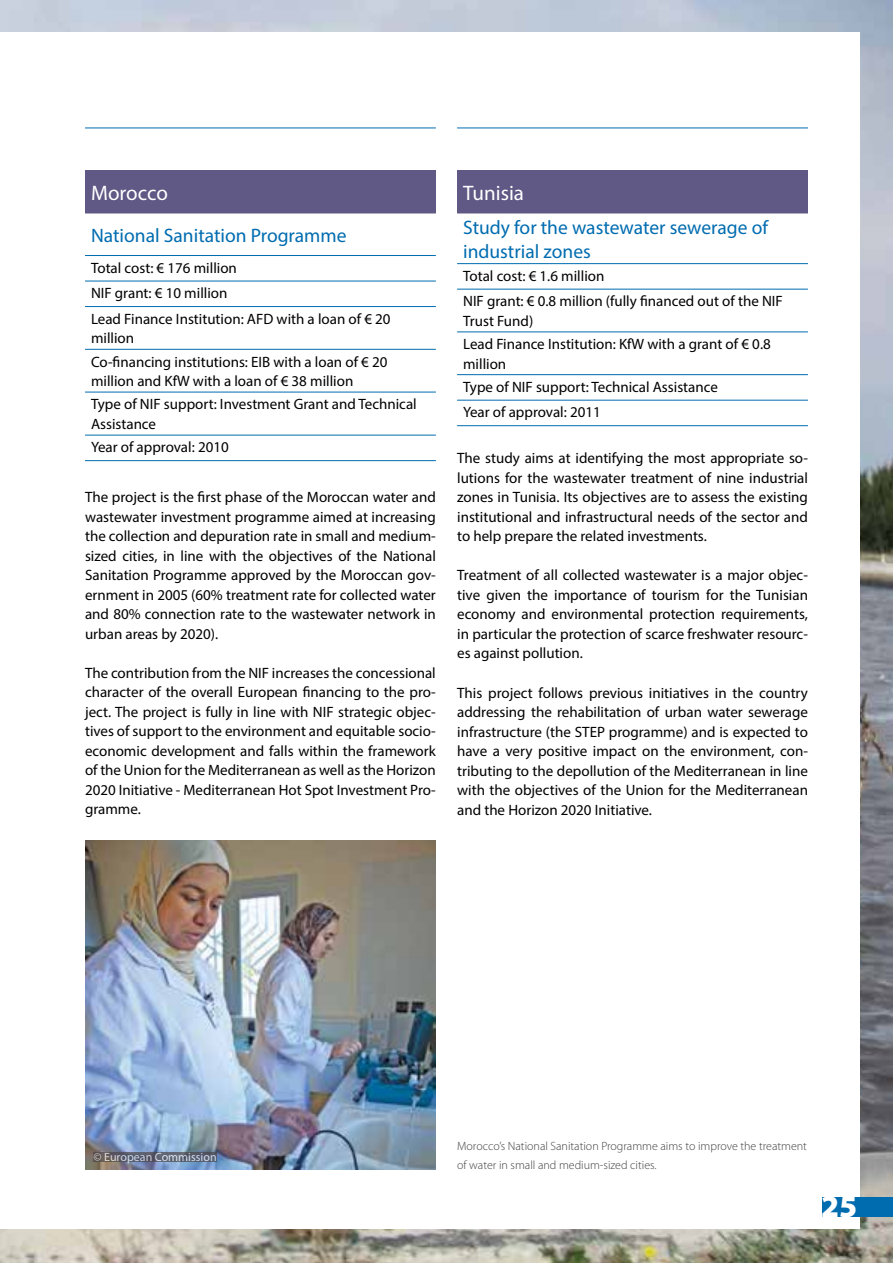
<style>
.page{position:relative;width:893px;height:1263px;background:#fff}
.page>*{position:absolute;margin:0;border:0;box-sizing:border-box;transform-origin:0 0}
.t1{font:900 31.5px "Myriad Pro";color:#fff}
.t2{font:21px "Myriad Pro";color:#fff}
.t3{font:19.5px/24px "Myriad Pro";color:#006cb0}
.t4{font:15px/19.5px "Myriad Pro";color:#000}
.t5{font:300 12px/19.5px "Myriad Pro";color:#414042}
.t6{font:12px "Myriad Pro";color:#fff}
</style>
<div class="page">
<img style="left:0;top:0;width:893px;height:1263px">
<div style="left:0;top:32px;width:859px;height:1197px;background:#fff"></div>
<div style="left:822px;top:1197px;width:71px;height:19px;background:#006cb0"></div>
<div style="left:85px;top:170px;width:351px;height:43px;background:#605885"></div>
<hr style="left:85px;top:213px;width:351px;height:1px;background:#605885">
<hr style="left:85px;top:128px;width:351px;height:1px;background:#006cb0">
<hr style="left:85px;top:255px;width:351px;height:1px;background:#006cb0">
<hr style="left:85px;top:281px;width:351px;height:1px;background:#006cb0">
<hr style="left:85px;top:306px;width:351px;height:1px;background:#006cb0">
<hr style="left:85px;top:349px;width:351px;height:1px;background:#006cb0">
<hr style="left:85px;top:392px;width:351px;height:1px;background:#006cb0">
<hr style="left:85px;top:435px;width:351px;height:1px;background:#006cb0">
<hr style="left:85px;top:460px;width:351px;height:1px;background:#006cb0">
<div style="left:457px;top:170px;width:351px;height:43px;background:#605885"></div>
<hr style="left:457px;top:213px;width:351px;height:1px;background:#605885">
<hr style="left:457px;top:128px;width:351px;height:1px;background:#006cb0">
<hr style="left:457px;top:263px;width:351px;height:1px;background:#006cb0">
<hr style="left:457px;top:289px;width:351px;height:1px;background:#006cb0">
<hr style="left:457px;top:331px;width:351px;height:1px;background:#006cb0">
<hr style="left:457px;top:374px;width:351px;height:1px;background:#006cb0">
<hr style="left:457px;top:400px;width:351px;height:1px;background:#006cb0">
<hr style="left:457px;top:425px;width:351px;height:1px;background:#006cb0">
<img style="left:85px;top:840px;width:351px;height:329px">
<svg style="left:94px;top:1152px;width:123px;height:9px"></svg>
<h2 class="t2" style="left:91px;top:180px;width:78px">Morocco</h2>
<h3 class="t3" style="left:91px;top:223px;width:257px">National Sanitation Programme</h3>
<p class="t4" style="left:91px;top:255px;width:301px;line-height:25.5px">Total cost: € 176 million<br>NIF grant: € 10 million<br>Lead Finance Institution: AFD with a loan of € 20</p>
<p class="t4" style="left:91px;top:326px;width:298px;line-height:23.2px">million<br>Co-financing institutions: EIB with a loan of € 20</p>
<p class="t4" style="left:91px;top:369px;width:327px;line-height:23.2px">million and KfW with a loan of € 38 million<br>Type of NIF support: Investment Grant and Technical</p>
<p class="t4" style="left:91px;top:412px;width:139px;line-height:23.2px">Assistance<br>Year of approval: 2010</p>
<p class="t4" style="left:85px;top:487px;width:352px;text-align:justify">The project is the first phase of the Moroccan water and wastewater investment programme aimed at increasing the collection and depuration rate in small and medium&shy;sized cities, in line with the objectives of the National Sanitation Programme approved by the Moroccan gov&shy;ernment in 2005 (60% treatment rate for collected water and 80% connection rate to the wastewater network in urban areas by 2020).</p>
<p class="t4" style="left:85px;top:663px;width:352px;text-align:justify">The contribution from the NIF increases the concessional character of the overall European financing to the pro&shy;ject. The project is fully in line with NIF strategic objec&shy;tives of support to the environment and equitable socio&shy;economic development and falls within the framework of the Union for the Mediterranean as well as the Horizon 2020 Initiative - Mediterranean Hot Spot Investment Pro&shy;gramme.</p>
<h2 class="t2" style="left:463px;top:180px;width:62px">Tunisia</h2>
<h3 class="t3" style="left:463px;top:215px;width:306px">Study for the wastewater sewerage of industrial zones</h3>
<p class="t4" style="left:463px;top:263px;width:321px;line-height:25.5px">Total cost: € 1.6 million<br>NIF grant: € 0.8 million (fully financed out of the NIF</p>
<p class="t4" style="left:463px;top:309px;width:309px;line-height:23.2px">Trust Fund)<br>Lead Finance Institution: KfW with a grant of € 0.8</p>
<p class="t4" style="left:463px;top:352px;width:256px;line-height:23.2px">million<br>Type of NIF support: Technical Assistance</p>
<p class="t4" style="left:463px;top:402px;width:139px">Year of approval: 2011</p>
<p class="t4" style="left:457px;top:448px;width:352px;text-align:justify">The study aims at identifying the most appropriate so&shy;lutions for the wastewater treatment of nine industrial zones in Tunisia. Its objectives are to assess the existing institutional and infrastructural needs of the sector and to help prepare the related investments.</p>
<p class="t4" style="left:457px;top:565px;width:352px;text-align:justify">Treatment of all collected wastewater is a major objec&shy;tive given the importance of tourism for the Tunisian economy and environmental protection requirements, in particular the protection of scarce freshwater resourc&shy;es against pollution.</p>
<p class="t4" style="left:457px;top:682px;width:352px;text-align:justify">This project follows previous initiatives in the country addressing the rehabilitation of urban water sewerage infrastructure (the STEP programme) and is expected to have a very positive impact on the environment, con&shy;tributing to the depollution of the Mediterranean in line with the objectives of the Union for the Mediterranean and the Horizon 2020 Initiative.</p>
<p class="t6" style="left:94px;top:1149px;width:125px">© European Commission</p>
<p class="t5" style="left:457px;top:1136px;width:351px">Morocco’s National Sanitation Programme aims to improve the treatment of water in small and medium-sized cities.</p>
<h1 class="t1" style="left:821px;top:1188px;width:38px">25</h1>
</div>
